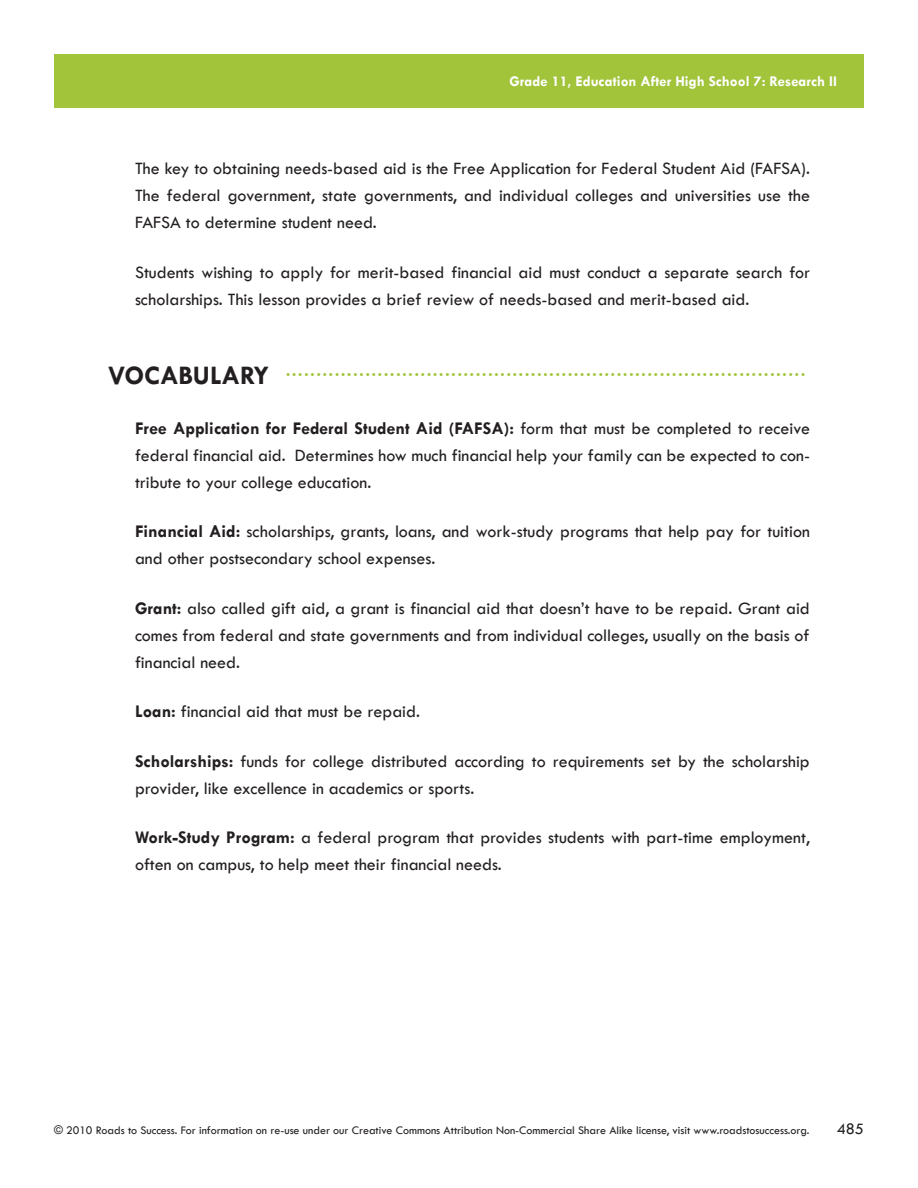
<style>
.page{position:relative;width:918px;height:1188px;background:#fff}
.page>*{position:absolute;margin:0;border:0;box-sizing:border-box;transform-origin:0 0}
.LO_Head1{font:700 18.75px "Tw Cen";color:#a1c43a}
.LO_Text{font:18px/27px "Tw Cen";color:#231f20}
.LO_TextFirst{font:18px/27px "Tw Cen";color:#231f20;text-align:justify}
.t1{font:16.5px "Tw Cen";color:#231f20}
.t2{font:700 15px "Tw Cen";color:#fff}
.t3{font:12px "Tw Cen";color:#231f20}
.s1{font-size:27px;color:#231f20}
.s2{font-weight:700}
</style>
<div class="page">
<div style="left:54px;top:54px;width:810px;height:54px;background:#a1c43a"></div>
<p class="t2" style="left:509px;top:72px;width:329px">Grade 11, Education After High School 7: Research II</p>
<p class="LO_Text" style="left:135px;top:155px;width:677px;text-align:justify">The key to obtaining needs-based aid is the Free Application for Federal Student Aid (FAFSA).<br>The federal government, state governments, and individual colleges and universities use the FAFSA to determine student need.</p>
<p class="LO_Text" style="left:135px;top:259px;width:676px">Students wishing to apply for merit-based financial aid must conduct a separate search for scholarships. This lesson provides a brief review of needs-based and merit-based aid.</p>
<p class="LO_Head1" style="left:108px;top:359px;width:699px"><span class="s1">VOCABULARY</span> .....................................................................................</p>
<p class="LO_TextFirst" style="left:135px;top:415px;width:677px"><span class="s2">Free Application for Federal Student Aid (FAFSA):</span> form that must be completed to receive federal financial aid. Determines how much financial help your family can be expected to con&shy;tribute to your college education.</p>
<p class="LO_Text" style="left:135px;top:518px;width:676px"><span class="s2">Financial Aid:</span> scholarships, grants, loans, and work-study programs that help pay for tuition and other postsecondary school expenses.</p>
<p class="LO_Text" style="left:135px;top:595px;width:676px;text-align:justify"><span class="s2">Grant:</span> also called gift aid, a grant is financial aid that doesn’t have to be repaid. Grant aid comes from federal and state governments and from individual colleges, usually on the basis of financial need.</p>
<p class="LO_Text" style="left:135px;top:698px;width:287px"><span class="s2">Loan:</span> financial aid that must be repaid.</p>
<p class="LO_Text" style="left:135px;top:748px;width:676px"><span class="s2">Scholarships:</span> funds for college distributed according to requirements set by the scholarship provider, like excellence in academics or sports.</p>
<p class="LO_Text" style="left:135px;top:824px;width:676px"><span class="s2">Work-Study Program:</span> a federal program that provides students with part-time employment, often on campus, to help meet their financial needs.</p>
<p class="t3" style="left:54px;top:1123px;width:757px">© 2010 Roads to Success. For information on re-use under our Creative Commons Attribution Non-Commercial Share Alike license, visit www.roadstosuccess.org.</p>
<p class="t1" style="left:837px;top:1119px;width:29px">485</p>
</div>
